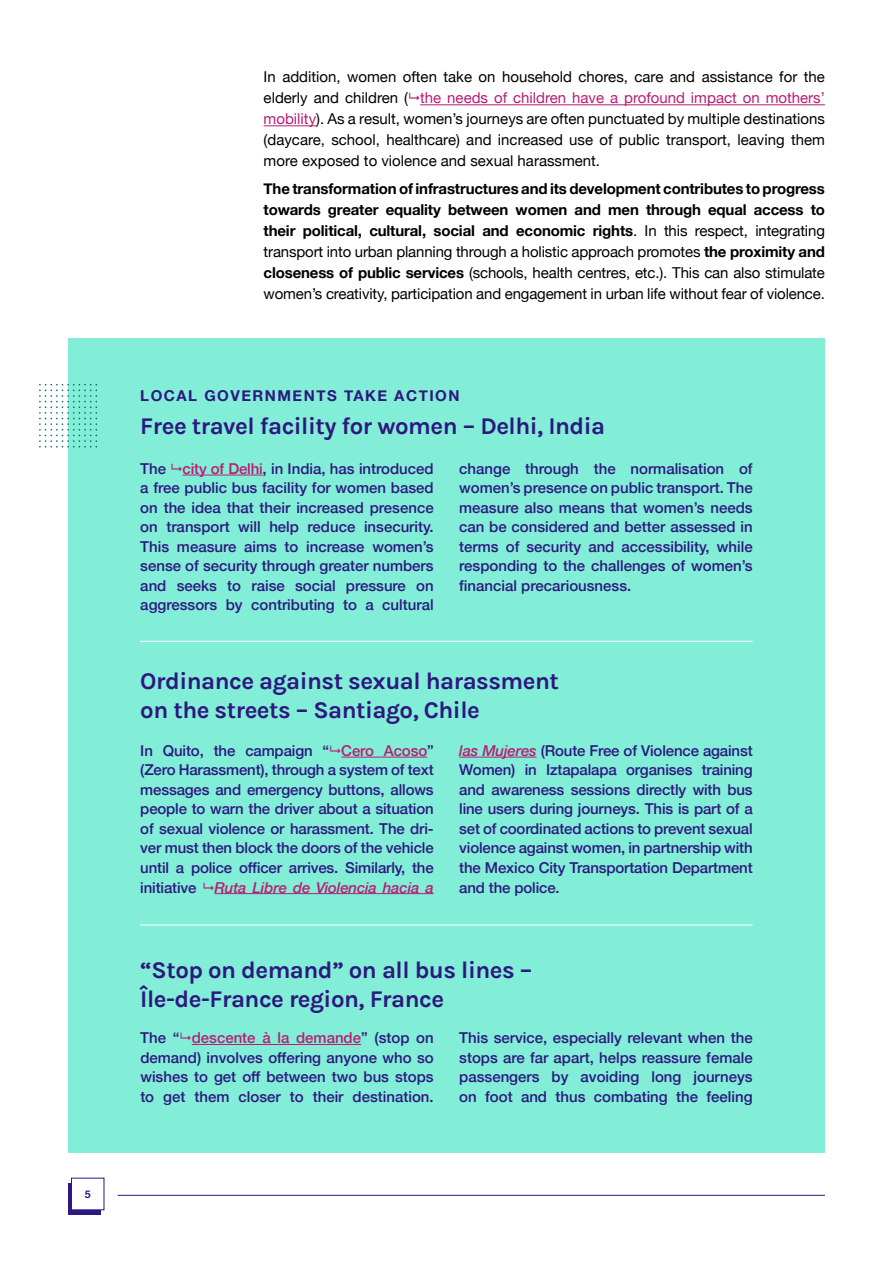
<style>
.page{position:relative;width:893px;height:1263px;background:#fff}
.page>*{position:absolute;margin:0;border:0;box-sizing:border-box;transform-origin:0 0}
.t1{font:24px/28.8px "Karla";letter-spacing:-.02em;color:#2e1780}
.t2{font:500 15px/19.5px "Helvetica Neue";color:#2e1780;text-align:justify}
.t3{font:700 15px/21px "Helvetica Neue";letter-spacing:-.01em;color:#000;text-align:justify}
.t4{font:15px/21px "Helvetica Neue";color:#000;text-align:justify}
.t5{font:700 15px "Helvetica Neue";letter-spacing:.1em;color:#2e1780}
.t6{font:700 10.5px "Helvetica Neue";color:#2e1780}
.s1{color:#b81d74}
.s2{font-weight:400}
.s3{font-style:italic;color:#b81d74}
</style>
<div class="page">
<div style="left:68px;top:1183px;width:33px;height:31px;background:#2e1780"></div>
<div style="left:71px;top:1178px;width:33px;height:32px;background:#fff"></div>
<hr style="left:118px;top:1195px;width:707px;height:1px;background:#2e1780">
<hr style="left:420px;top:104px;width:405px;height:1px;background:#b81d74">
<hr style="left:264px;top:125px;width:52px;height:1px;background:#b81d74">
<div style="left:69px;top:338px;width:756px;height:814px;background:#82eed7"></div>
<hr style="left:183px;top:475px;width:80px;height:1px;background:#b81d74">
<hr style="left:341px;top:757px;width:86px;height:1px;background:#b81d74">
<hr style="left:215px;top:893px;width:219px;height:1px;background:#b81d74">
<hr style="left:459px;top:757px;width:78px;height:1px;background:#b81d74">
<hr style="left:140px;top:641px;width:613px;height:1px;background:#fff">
<hr style="left:140px;top:924px;width:613px;height:1px;background:#fff">
<svg style="left:39px;top:384px;width:58px;height:63px"></svg>
<hr style="left:192px;top:1044px;width:169px;height:1px;background:#b81d74">
<p class="t6" style="left:85px;top:1186px;width:7px">5</p>
<p class="t4" style="left:264px;top:67px;width:563px">In addition, women often take on household chores, care and assistance for the elderly and children ( <span class="s1">the needs of children have a profound impact on mothers’ mobility</span>). As a result, women’s journeys are often punctuated by multiple destinations (daycare, school, healthcare) and increased use of public transport, leaving them more exposed to violence and sexual harassment.</p>
<p class="t3" style="left:264px;top:178px;width:563px">The transformation of infrastructures and its development contributes to progress towards greater equality between women and men through equal access to their political, cultural, social and economic rights<span class="s2">. In this respect, integrating transport into urban planning through a holistic approach promotes</span> the proximity and closeness of public services <span class="s2">(schools, health centres, etc.). This can also stimulate women’s creativity, participation and engagement in urban life without fear of violence.</span></p>
<p class="t5" style="left:140px;top:384px;width:321px">LOCAL GOVERNMENTS TAKE ACTION</p>
<h1 class="t1" style="left:140px;top:411px;width:466px">Free travel facility for women – Delhi, India</h1>
<p class="t2" style="left:140px;top:458px;width:295px">The <span class="s1">city of Delhi</span>, in India, has introduced a free public bus facility for women based on the idea that their increased presence on transport will help reduce insecurity.<br>This measure aims to increase women’s sense of security through greater numbers and seeks to raise social pressure on aggressors by contributing to a cultural</p>
<p class="t2" style="left:459px;top:458px;width:295px">change through the normalisation of women’s presence on public transport. The measure also means that women’s needs can be considered and better assessed in terms of security and accessibility, while responding to the challenges of women’s financial precariousness.</p>
<h1 class="t1" style="left:140px;top:666px;width:420px">Ordinance against sexual harassment on the streets – Santiago, Chile</h1>
<p class="t2" style="left:140px;top:740px;width:295px">In Quito, the campaign “ <span class="s1">Cero Acoso</span>” (Zero Harassment), through a system of text messages and emergency buttons, allows people to warn the driver about a situation of sexual violence or harassment. The dri&shy;ver must then block the doors of the vehicle until a police officer arrives. Similarly, the initiative <span class="s3">Ruta Libre de Violencia hacia a</span></p>
<p class="t2" style="left:459px;top:740px;width:295px"><span class="s3">las Mujeres</span> (Route Free of Violence against Women) in Iztapalapa organises training and awareness sessions directly with bus line users during journeys. This is part of a set of coordinated actions to prevent sexual violence against women, in partnership with the Mexico City Transportation Department and the police.</p>
<h1 class="t1" style="left:140px;top:954px;width:394px">“Stop on demand” on all bus lines –<br>Île-de-France region, France</h1>
<p class="t2" style="left:140px;top:1027px;width:295px">The “ <span class="s1">descente à la demande</span>” (stop on demand) involves offering anyone who so wishes to get off between two bus stops to get them closer to their destination.</p>
<p class="t2" style="left:459px;top:1027px;width:295px">This service, especially relevant when the stops are far apart, helps reassure female passengers by avoiding long journeys on foot and thus combating the feeling</p>
</div>
